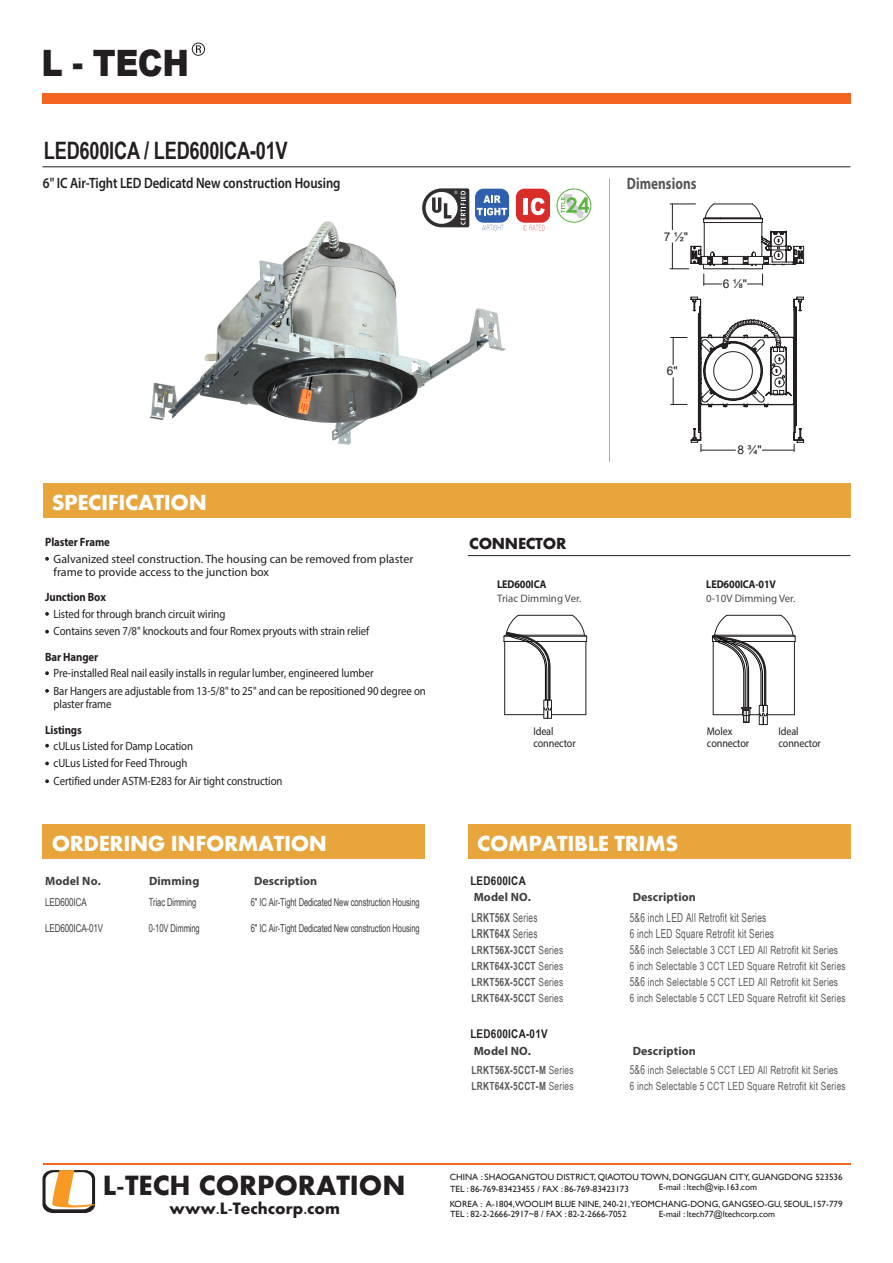
<style>
.page{position:relative;width:893px;height:1263px;background:#fff}
.page>*{position:absolute;margin:0;border:0;box-sizing:border-box;transform-origin:0 0}
.t1{font:900 36.3px "Arial";color:#231f20;scale:.88 1}
.t2{font:700 28.8px "Aharoni";color:#231f20}
.t3{font:700 24px "Arial Narrow";letter-spacing:-.01em;color:#231f20;scale:.93 1}
.t4{font:700 22.5px "Aharoni";letter-spacing:-.015em;color:#fff}
.t5{font:700 16.95px "Aharoni";color:#231f20}
.t6{font:700 16.5px "Myriad Pro";letter-spacing:.005em;color:#57585a;scale:.8 1}
.t7{font:700 16.5px "Aharoni";letter-spacing:-.015em;color:#231f20}
.t8{font:600 15px "Myriad Pro";letter-spacing:-.005em;color:#231f20;scale:.85 1}
.t9{font:12.45px "Arial Narrow";letter-spacing:.025em;color:#57585a;scale:.82 1}
.t10{font:700 12.45px "Arial Narrow";letter-spacing:.025em;color:#57585a;scale:.82 1}
.t11{font:12px/17.7px "Myriad Pro";letter-spacing:-.01em;color:#231f20;scale:.9 1}
.t12{font:12px/13.5px "Myriad Pro";letter-spacing:-.01em;color:#231f20}
.t13{font:700 12px "Myriad Pro";letter-spacing:.01em;color:#3e3e3f}
.t14{font:700 12px "Myriad Pro";letter-spacing:-.01em;color:#231f20;scale:.9 1}
.t15{font:700 12px "Arial Narrow";letter-spacing:.025em;color:#231f20}
.t16{font:12px "Arial";color:#231f20}
.t17{font:11.25px "Arial Narrow";letter-spacing:.025em;color:#57585a;scale:.9 1}
.t18{font:700 11.25px "Arial Narrow";letter-spacing:.025em;color:#57585a;scale:.9 1}
.t19{font:11.25px/12px "Myriad Pro";letter-spacing:-.01em;color:#231f20;scale:.9 1}
.t20{font:700 11.25px "Myriad Pro";letter-spacing:-.01em;color:#231f20;scale:.9 1}
.t21{font:10.8px "Arial Narrow";letter-spacing:-.01em;color:#3e3e3f;scale:.85 1}
.t22{font:10.8px "Myriad Pro";color:#4b4c4d}
.t23{font:10.8px "Arial Narrow";letter-spacing:-.01em;color:#3e3e3f;scale:.9 1}
.t24{font:9px "Gill Sans";color:#231f20}
.s1{font-weight:400}
.s2{font-size:12.45px}
</style>
<div class="page">
<img style="left:149px;top:218px;width:359px;height:227px">
<svg style="left:422px;top:188px;width:47px;height:39px"></svg>
<div style="left:475px;top:189px;width:34px;height:34px;background:#2f60ad;border-radius:9px"></div>
<svg style="left:477px;top:195px;width:30px;height:20px"></svg>
<svg style="left:482px;top:225px;width:21px;height:5px"></svg>
<div style="left:516px;top:189px;width:34px;height:34px;background:#d92b28;border-radius:9px"></div>
<hr style="left:524px;top:198px;width:4px;height:17px;background:#fff">
<svg style="left:531px;top:198px;width:14px;height:17px"></svg>
<svg style="left:523px;top:225px;width:22px;height:5px"></svg>
<svg style="left:556px;top:188px;width:35px;height:35px"></svg>
<div style="left:43px;top:483px;width:807px;height:35px;background:#e7a53c"></div>
<div style="left:43px;top:93px;width:807px;height:11px;background:#f36421"></div>
<svg style="left:192px;top:43px;width:13px;height:13px"></svg>
<hr style="left:43px;top:1163px;width:807px;height:2px;background:#f36421">
<svg style="left:43px;top:1170px;width:53px;height:43px"></svg>
<svg style="left:45px;top:557px;width:4px;height:4px"></svg>
<svg style="left:45px;top:612px;width:4px;height:4px"></svg>
<svg style="left:45px;top:630px;width:4px;height:3px"></svg>
<svg style="left:45px;top:671px;width:4px;height:4px"></svg>
<svg style="left:45px;top:689px;width:4px;height:4px"></svg>
<svg style="left:45px;top:744px;width:4px;height:3px"></svg>
<svg style="left:45px;top:761px;width:4px;height:4px"></svg>
<svg style="left:45px;top:779px;width:4px;height:4px"></svg>
<div style="left:43px;top:824px;width:382px;height:35px;background:#e7a53c"></div>
<div style="left:468px;top:824px;width:382px;height:35px;background:#e7a53c"></div>
<hr style="left:43px;top:167px;width:807px;height:1px;background:#231f20">
<hr style="left:468px;top:555px;width:382px;height:1px;background:#231f20">
<hr style="left:609px;top:178px;width:1px;height:284px;background:#e7a53c">
<svg style="left:671px;top:297px;width:133px;height:154px"></svg>
<svg style="left:670px;top:203px;width:134px;height:82px"></svg>
<hr style="left:586px;top:641px;width:1px;height:74px;background:#231f20">
<svg style="left:572px;top:615px;width:15px;height:26px"></svg>
<hr style="left:518px;top:615px;width:54px;height:1px;background:#231f20">
<hr style="left:551px;top:714px;width:35px;height:1px;background:#231f20">
<hr style="left:506px;top:635px;width:78px;height:1px;background:#231f20">
<hr style="left:504px;top:636px;width:83px;height:1px;background:#231f20">
<hr style="left:504px;top:641px;width:82px;height:1px;background:#231f20">
<svg style="left:504px;top:615px;width:48px;height:103px"></svg>
<svg style="left:712px;top:615px;width:84px;height:110px"></svg>
<h1 class="t1" style="left:41px;top:36px;width:169px">L - TECH</h1>
<h3 class="t3" style="left:44px;top:133px;width:264px">LED600ICA / LED600ICA-01V</h3>
<p class="t8" style="left:43px;top:173px;width:352px">6" IC Air-Tight LED Dedicatd New construction Housing</p>
<h3 class="t4" style="left:52px;top:493px;width:156px">SPECIFICATION</h3>
<p class="t14" style="left:45px;top:534px;width:73px">Plaster Frame</p>
<h3 class="t7" style="left:469px;top:537px;width:99px">CONNECTOR</h3>
<p class="t12" style="left:54px;top:552px;width:361px">Galvanized steel construction. The housing can be removed from plaster frame to provide access to the junction box</p>
<p class="t14" style="left:45px;top:589px;width:69px">Junction Box</p>
<p class="t11" style="left:54px;top:605px;width:352px">Listed for through branch circuit wiring<br>Contains seven 7/8" knockouts and four Romex pryouts with strain relief</p>
<p class="t14" style="left:45px;top:649px;width:61px">Bar Hanger</p>
<p class="t11" style="left:54px;top:664px;width:415px">Pre-installed Real nail easily installs in regular lumber, engineered lumber<br>Bar Hangers are adjustable from 13-5/8" to 25" and can be repositioned 90 degree on</p>
<p class="t11" style="left:54px;top:695px;width:66px">plaster frame</p>
<p class="t14" style="left:45px;top:722px;width:42px">Listings</p>
<p class="t11" style="left:54px;top:736px;width:256px">cULus Listed for Damp Location<br>cULus Listed for Feed Through<br>Certified under ASTM-E283 for Air tight construction</p>
<p class="t20" style="left:497px;top:577px;width:56px">LED600ICA</p>
<p class="t22" style="left:497px;top:592px;width:86px">Triac Dimming Ver.</p>
<p class="t19" style="left:533px;top:725px;width:49px">Ideal connector</p>
<h3 class="t6" style="left:627px;top:173px;width:89px">Dimensions</h3>
<p class="t16" style="left:664px;top:228px;width:26px">7 ½"</p>
<p class="t16" style="left:723px;top:276px;width:26px">6 ⅛"</p>
<p class="t16" style="left:667px;top:363px;width:12px">6"</p>
<p class="t16" style="left:738px;top:442px;width:26px">8 ¾"</p>
<p class="t20" style="left:706px;top:577px;width:79px">LED600ICA-01V</p>
<p class="t22" style="left:706px;top:592px;width:91px">0-10V Dimming Ver.</p>
<p class="t19" style="left:707px;top:725px;width:49px">Molex connector</p>
<p class="t19" style="left:778px;top:725px;width:49px">Ideal connector</p>
<h3 class="t4" style="left:52px;top:834px;width:277px">ORDERING INFORMATION</h3>
<p class="t13" style="left:149px;top:873px;width:52px">Dimming</p>
<p class="t21" style="left:149px;top:895px;width:58px">Triac Dimming</p>
<p class="t21" style="left:149px;top:920px;width:62px">0-10V Dimming</p>
<p class="t13" style="left:45px;top:873px;width:57px">Model No.</p>
<p class="t13" style="left:254px;top:873px;width:65px">Description</p>
<p class="t23" style="left:45px;top:895px;width:48px">LED600ICA</p>
<p class="t21" style="left:251px;top:895px;width:200px">6" IC Air-Tight Dedicated New construction Housing</p>
<p class="t23" style="left:45px;top:920px;width:66px">LED600ICA-01V</p>
<p class="t21" style="left:251px;top:920px;width:200px">6" IC Air-Tight Dedicated New construction Housing</p>
<h3 class="t4" style="left:477px;top:834px;width:203px">COMPATIBLE TRIMS</h3>
<p class="t15" style="left:470px;top:872px;width:57px">LED600ICA</p>
<p class="t13" style="left:474px;top:889px;width:59px">Model NO.</p>
<p class="t13" style="left:633px;top:889px;width:65px">Description</p>
<p class="t10" style="left:472px;top:908px;width:82px">LRKT56X <span class="s1">Series</span></p>
<p class="t9" style="left:630px;top:908px;width:168px">5&amp;6 inch LED All Retrofit kit Series</p>
<p class="t18" style="left:472px;top:942px;width:103px">LRKT56X-3CCT <span class="s1">Series</span></p>
<p class="t17" style="left:630px;top:942px;width:233px"><span class="s2">5&amp;6</span> inch Selectable 3 CCT LED All Retrofit kit Series</p>
<p class="t18" style="left:472px;top:958px;width:103px">LRKT64X-3CCT <span class="s1">Series</span></p>
<p class="t17" style="left:630px;top:958px;width:241px">6 inch Selectable 3 CCT LED Square Retrofit kit Series</p>
<p class="t10" style="left:472px;top:925px;width:82px">LRKT64X <span class="s1">Series</span></p>
<p class="t9" style="left:630px;top:925px;width:178px">6 inch LED Square Retrofit kit Series</p>
<p class="t18" style="left:472px;top:974px;width:103px">LRKT56X-5CCT <span class="s1">Series</span></p>
<p class="t17" style="left:630px;top:974px;width:233px"><span class="s2">5&amp;6</span> inch Selectable 5 CCT LED All Retrofit kit Series</p>
<p class="t18" style="left:472px;top:989px;width:103px">LRKT64X-5CCT <span class="s1">Series</span></p>
<p class="t17" style="left:630px;top:990px;width:241px">6 inch Selectable 5 CCT LED Square Retrofit kit Series</p>
<p class="t15" style="left:470px;top:1025px;width:79px">LED600ICA-01V</p>
<p class="t18" style="left:472px;top:1062px;width:115px">LRKT56X-5CCT-M <span class="s1">Series</span></p>
<p class="t17" style="left:630px;top:1062px;width:233px"><span class="s2">5&amp;6</span> inch Selectable 5 CCT LED All Retrofit kit Series</p>
<p class="t18" style="left:472px;top:1077px;width:115px">LRKT64X-5CCT-M <span class="s1">Series</span></p>
<p class="t17" style="left:630px;top:1078px;width:241px">6 inch Selectable 5 CCT LED Square Retrofit kit Series</p>
<p class="t13" style="left:474px;top:1043px;width:59px">Model NO.</p>
<p class="t13" style="left:633px;top:1043px;width:65px">Description</p>
<p class="t24" style="left:450px;top:1171px;width:394px">CHINA : SHAOGANGTOU DISTRICT, QIAOTOU TOWN, DONGGUAN CITY, GUANGDONG 523536</p>
<p class="t24" style="left:450px;top:1199px;width:394px">KOREA : A-1804,WOOLIM BLUE NINE, 240-21,YEOMCHANG-DONG, GANGSEO-GU, SEOUL,157-779</p>
<h2 class="t2" style="left:103px;top:1173px;width:304px">L-TECH CORPORATION</h2>
<h3 class="t5" style="left:170px;top:1202px;width:172px">www.L-Techcorp.com</h3>
<p class="t24" style="left:450px;top:1209px;width:178px">TEL : 82-2-2666-2917~8 / FAX : 82-2-2666-7052</p>
<p class="t24" style="left:659px;top:1182px;width:100px">E-mail : ltech@vip.163.com</p>
<p class="t24" style="left:659px;top:1209px;width:118px">E-mail : ltech77@ltechcorp.com</p>
<p class="t24" style="left:450px;top:1183px;width:180px">TEL : 86-769-83423455 / FAX : 86-769-83423173</p>
</div>
